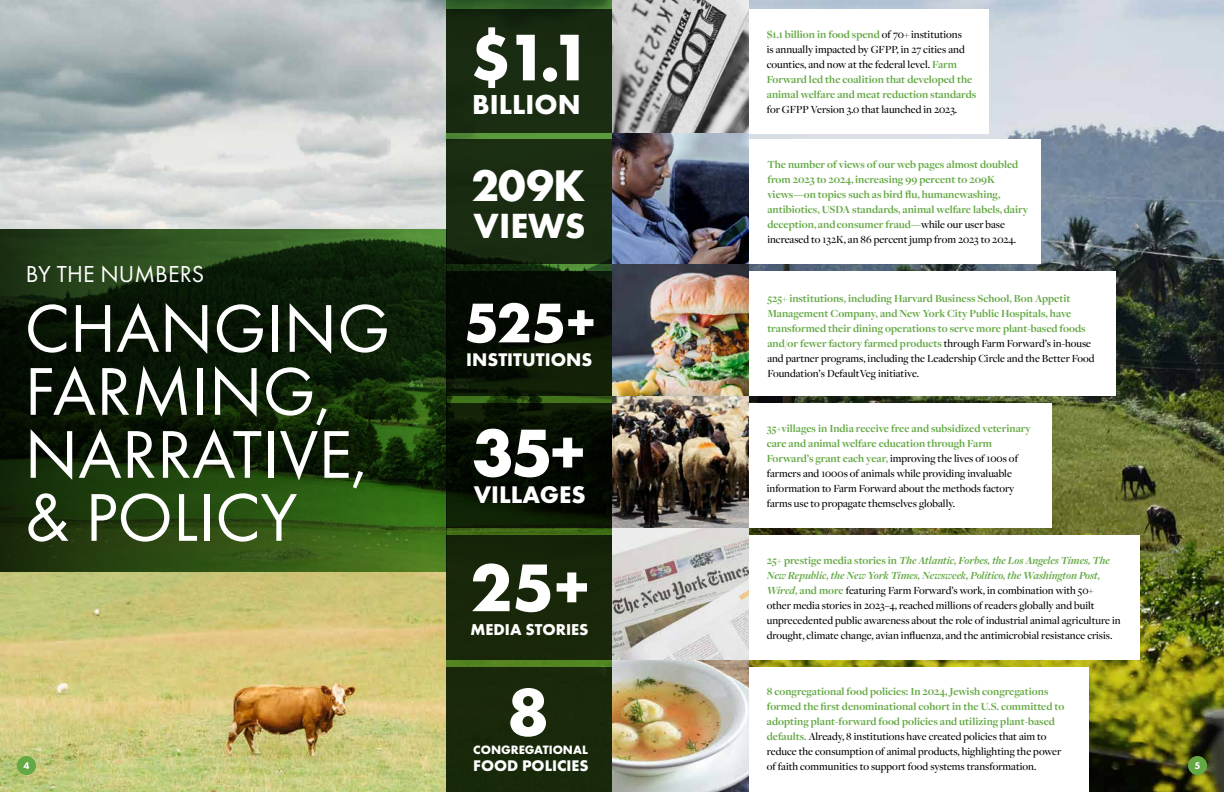
<style>
.page{position:relative;width:1224px;height:792px;background:#fff}
.page>*{position:absolute;margin:0;border:0;box-sizing:border-box;transform-origin:0 0}
.t1{font:70px/63px "Futura PT";color:#fff}
.t2{font:700 70px "Futura PT";color:#fff}
.t3{font:700 68.4px "Futura PT";color:#fff}
.t4{font:700 58px "Futura PT";color:#fff}
.t5{font:700 46px "Futura PT";color:#fff}
.t6{font:700 36.3px "Futura PT";color:#fff}
.t7{font:700 28.5px "Futura PT";color:#fff}
.t8{font:700 25px "Futura PT";color:#fff}
.t9{font:24px "Futura PT";letter-spacing:.005em;color:#fff}
.t10{font:700 19px "Futura PT";color:#fff}
.t11{font:700 16.4px "Futura PT";color:#fff}
.t12{font:700 16px "Futura PT";color:#fff}
.t13{font:700 12.6px "Futura PT";color:#fff}
.t14{font:700 11.3px/15px "Freight Disp Pro";color:#64a944}
.t15{font:500 11.3px/15px "Freight Disp Pro";color:#000}
.t16{font:800 10px "Futura PT";color:#fff}
.s1{font-weight:500;color:#000}
.s2{font-weight:700;color:#64a944}
.s3{font-weight:700;font-style:italic;color:#64a944}
</style>
<div class="page">
<img style="left:0;top:0;width:725px;height:792px">
<svg style="left:0;top:229px;width:446px;height:343px;background:#18300c"></svg>
<svg style="left:446px;top:0;width:166px;height:668px;background:#36611d"></svg>
<div style="left:446px;top:10px;width:166px;height:123px;background:#192b11"></div>
<div style="left:446px;top:140px;width:166px;height:124px;background:#1a2c11"></div>
<svg style="left:446px;top:272px;width:166px;height:124px;background:#071003"></svg>
<svg style="left:446px;top:404px;width:166px;height:124px;background:#060f02"></svg>
<div style="left:446px;top:536px;width:166px;height:124px;background:#182709"></div>
<div style="left:446px;top:668px;width:166px;height:124px;background:#19290a"></div>
<img style="left:725px;top:0;width:499px;height:792px">
<div style="left:639px;top:668px;width:450px;height:124px;background:#fff"></div>
<div style="left:646px;top:536px;width:493px;height:124px;background:#fff"></div>
<div style="left:668px;top:404px;width:383px;height:124px;background:#fff"></div>
<img style="left:616px;top:272px;width:499px;height:124px">
<svg style="left:634px;top:140px;width:407px;height:124px"></svg>
<div style="left:644px;top:9px;width:345px;height:124px;background:#fff"></div>
<svg style="left:612px;top:0;width:137px;height:133px;background:#a3a3a3"></svg>
<img style="left:612px;top:396px;width:137px;height:132px">
<svg style="left:612px;top:528px;width:137px;height:132px;background:#cdcbc8"></svg>
<img style="left:612px;top:660px;width:137px;height:132px">
<div style="left:17px;top:756px;width:19px;height:19px;background:#64a944;border-radius:50%"></div>
<div style="left:1188px;top:756px;width:19px;height:19px;background:#64a944;border-radius:50%"></div>
<h3 class="t9" style="left:26px;top:259px;width:180px">BY THE NUMBERS</h3>
<h1 class="t1" style="left:25px;top:297px;width:367px">CHANGING<br>FARMING,<br>NARRATIVE, &amp; POLICY</h1>
<h2 class="t3" style="left:470px;top:13px;width:123px">$1.1</h2>
<h3 class="t7" style="left:472px;top:86px;width:110px">BILLION</h3>
<h3 class="t5" style="left:471px;top:156px;width:116px">209K</h3>
<h3 class="t6" style="left:474px;top:203px;width:114px">VIEWS</h3>
<h3 class="t4" style="left:464px;top:286px;width:133px">525+</h3>
<h3 class="t10" style="left:466px;top:347px;width:128px">INSTITUTIONS</h3>
<h1 class="t2" style="left:472px;top:408px;width:115px">35+</h1>
<h3 class="t8" style="left:474px;top:479px;width:113px">VILLAGES</h3>
<h1 class="t2" style="left:470px;top:543px;width:121px">25+</h1>
<h3 class="t11" style="left:471px;top:619px;width:119px">MEDIA STORIES</h3>
<p class="t14" style="left:767px;top:27px;width:211px">$1.1 billion in food spend <span class="s1">of 70+ institutions<br>is annually impacted by GFPP, in 27 cities and counties, and now at the federal level.</span> Farm Forward led the coalition that developed the animal welfare and meat reduction standards</p>
<p class="t15" style="left:767px;top:102px;width:192px">for GFPP Version 3.0 that launched in 2023.</p>
<p class="t14" style="left:767px;top:157px;width:262px">The number of views of our web pages almost doubled from 2023 to 2024, increasing 99 percent to 209K views—on topics such as bird flu, humanewashing, antibiotics, USDA standards, animal welfare labels, dairy deception, and consumer fraud—<span class="s1">while our user base increased to 132K, an 86 percent jump from 2023 to 2024.</span></p>
<p class="t14" style="left:767px;top:291px;width:329px">525+ institutions, including Harvard Business School, Bon Appetit Management Company, and New York City Public Hospitals, have transformed their dining operations to serve more plant-based foods and/or fewer factory farmed products <span class="s1">through Farm Forward’s in-house and partner programs, including the Leadership Circle and the Better Food Foundation’s DefaultVeg initiative.</span></p>
<p class="t15" style="left:767px;top:421px;width:266px"><span class="s2">35+villages in India receive free and subsidized veterinary care and animal welfare education through Farm Forward’s grant each year,</span> improving the lives of 100s of farmers and 1000s of animals while providing invaluable information to Farm Forward about the methods factory farms use to propagate themselves globally.</p>
<p class="t15" style="left:767px;top:552px;width:355px"><span class="s2">25+ prestige media stories in</span> <span class="s3">The Atlantic, Forbes, the Los Angeles Times, The New Republic, the New York Times, Newsweek, Politico, the Washington Post, Wired</span><span class="s2">, and more</span> featuring Farm Forward’s work, in combination with 50+ other media stories in 2023–4, reached millions of readers globally and built unprecedented public awareness about the role of industrial animal agriculture in drought, climate change, avian influenza, and the antimicrobial resistance crisis.</p>
<p class="t14" style="left:767px;top:684px;width:299px">8 congregational food policies: In 2024, Jewish congregations formed the first denominational cohort in the U.S. committed to adopting plant-forward food policies and utilizing plant-based defaults. <span class="s1">Already, 8 institutions have created policies that aim to reduce the consumption of animal products, highlighting the power of faith communities to support food systems transformation.</span></p>
<h1 class="t2" style="left:507px;top:667px;width:43px">8</h1>
<h3 class="t12" style="left:473px;top:756px;width:117px">FOOD POLICIES</h3>
<p class="t13" style="left:473px;top:741px;width:116px">CONGREGATIONAL</p>
<p class="t16" style="left:23px;top:759px;width:7px">4</p>
<p class="t16" style="left:1195px;top:759px;width:7px">5</p>
</div>
